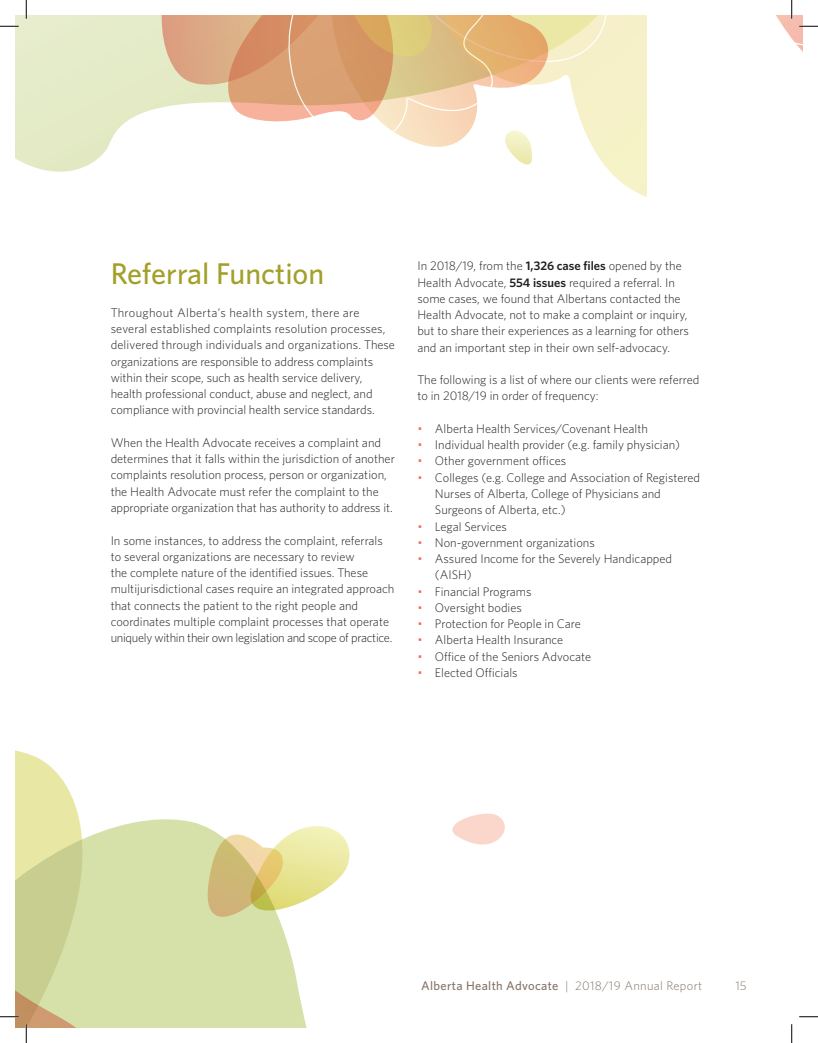
<style>
.page{position:relative;width:818px;height:1043px;background:#fff}
.page>*{position:absolute;margin:0;border:0;box-sizing:border-box;transform-origin:0 0}
.t1{font:500 30px "Whitney";color:#a3a02a}
.t2{font:300 12.5px/16.2px "Whitney";color:#231f20}
.t3{font:500 12.5px "Whitney";letter-spacing:.025em;color:#85756a}
.t4{font:300 12.5px "Whitney";color:#85756a}
.s1{font-weight:600}
.s2{color:#f16a68}
.s3{font-weight:300}
</style>
<div class="page">
<svg style="left:452px;top:813px;width:53px;height:32px"></svg>
<svg style="left:141px;top:819px;width:209px;height:209px;fill:#d6e0a9"></svg>
<svg style="left:15px;top:15px;width:631px;height:182px"></svg>
<svg style="left:141px;top:15px;width:506px;height:152px"></svg>
<svg style="left:0;top:25px;width:19px;height:2px"></svg>
<svg style="left:799px;top:1016px;width:19px;height:1px"></svg>
<svg style="left:25px;top:0;width:2px;height:19px"></svg>
<svg style="left:0;top:750px;width:141px;height:292px"></svg>
<svg style="left:776px;top:0;width:42px;height:52px"></svg>
<svg style="left:791px;top:1024px;width:1px;height:18px"></svg>
<h1 class="t1" style="left:111px;top:254px;width:215px">Referral Function</h1>
<p class="t2" style="left:111px;top:304px;width:286px">Throughout Alberta’s health system, there are several established complaints resolution processes, delivered through individuals and organizations. These organizations are responsible to address complaints within their scope, such as health service delivery, health professional conduct, abuse and neglect, and compliance with provincial health service standards.</p>
<p class="t2" style="left:111px;top:434px;width:285px">When the Health Advocate receives a complaint and determines that it falls within the jurisdiction of another complaints resolution process, person or organization, the Health Advocate must refer the complaint to the appropriate organization that has authority to address it.</p>
<p class="t2" style="left:111px;top:531px;width:285px">In some instances, to address the complaint, referrals to several organizations are necessary to review<br>the complete nature of the identified issues. These multijurisdictional cases require an integrated approach that connects the patient to the right people and coordinates multiple complaint processes that operate uniquely within their own legislation and scope of practice.</p>
<p class="t2" style="left:417px;top:257px;width:273px">In 2018/19, from the <span class="s1">1,326 case files</span> opened by the Health Advocate, <span class="s1">554 issues</span> required a referral. In some cases, we found that Albertans contacted the Health Advocate, not to make a complaint or inquiry, but to share their experiences as a learning for others and an important step in their own self-advocacy.</p>
<p class="t2" style="left:417px;top:371px;width:283px">The following is a list of where our clients were referred to in 2018/19 in order of frequency:</p>
<p class="t2" style="left:417px;top:420px;width:232px"><span class="s2">•</span> Alberta Health Services/Covenant Health</p>
<p class="t2" style="left:417px;top:436px;width:264px"><span class="s2">•</span> Individual health provider (e.g. family physician)</p>
<p class="t2" style="left:417px;top:452px;width:150px"><span class="s2">•</span> Other government offices</p>
<p class="t2" style="left:435px;top:469px;width:266px;text-indent:-18px"><span class="s2">•</span> Colleges (e.g. College and Association of Registered<br>Nurses of Alberta, College of Physicians and<br>Surgeons of Alberta, etc.)</p>
<p class="t2" style="left:417px;top:517px;width:91px"><span class="s2">•</span> Legal Services</p>
<p class="t2" style="left:417px;top:534px;width:179px"><span class="s2">•</span> Non-government organizations</p>
<p class="t2" style="left:435px;top:550px;width:239px;text-indent:-18px"><span class="s2">•</span> Assured Income for the Severely Handicapped (AISH)</p>
<p class="t2" style="left:417px;top:582px;width:116px"><span class="s2">•</span> Financial Programs</p>
<p class="t2" style="left:417px;top:599px;width:106px"><span class="s2">•</span> Oversight bodies</p>
<p class="t2" style="left:417px;top:615px;width:165px"><span class="s2">•</span> Protection for People in Care</p>
<p class="t2" style="left:417px;top:631px;width:147px"><span class="s2">•</span> Alberta Health Insurance</p>
<p class="t2" style="left:417px;top:647px;width:175px"><span class="s2">•</span> Office of the Seniors Advocate</p>
<p class="t2" style="left:417px;top:664px;width:102px"><span class="s2">•</span> Elected Officials</p>
<p class="t3" style="left:421px;top:977px;width:282px">Alberta Health Advocate <span class="s3">| 2018/19 Annual Report</span></p>
<p class="t4" style="left:735px;top:976px;width:13px">15</p>
</div>
